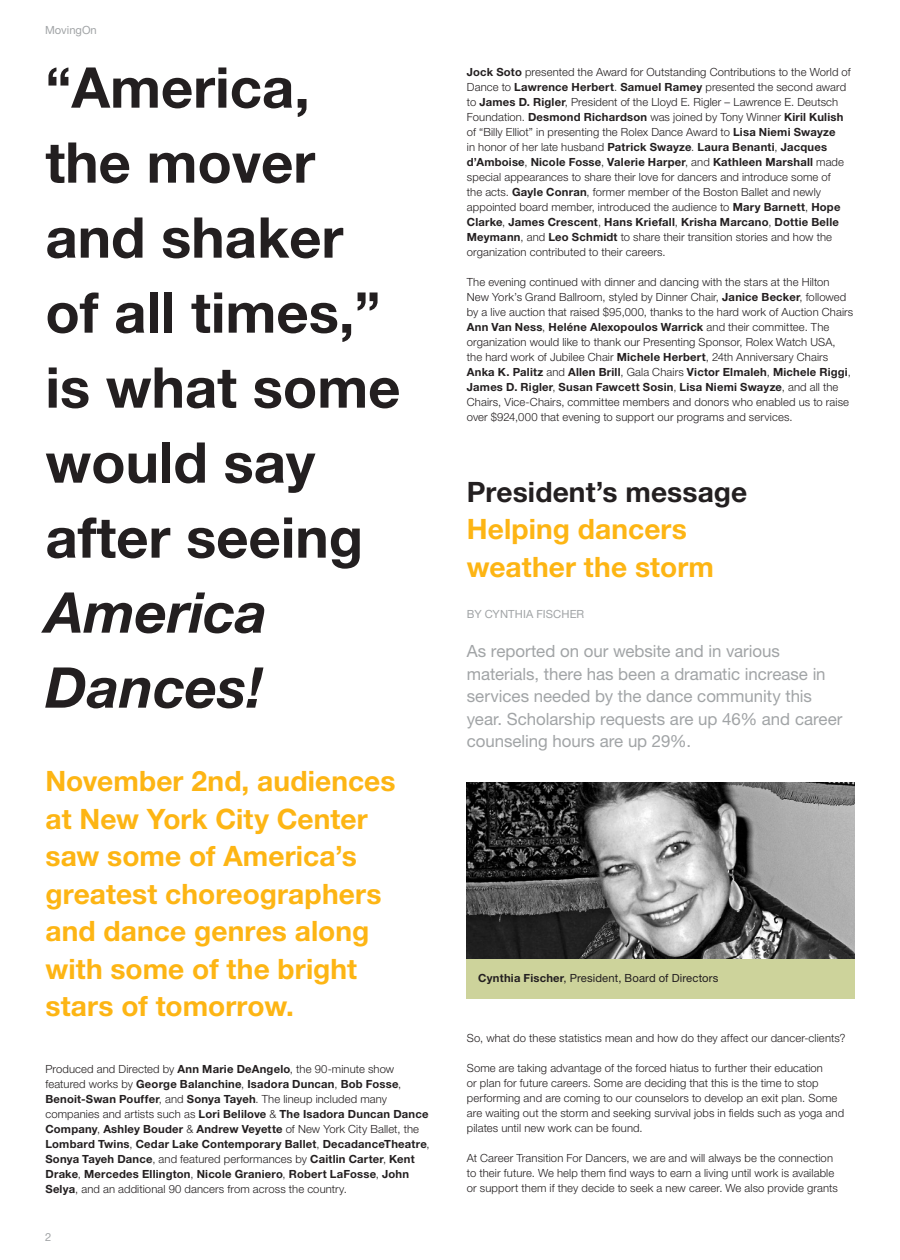
<style>
.page{position:relative;width:900px;height:1260px;background:#fff}
.page>*{position:absolute;margin:0;border:0;box-sizing:border-box;transform-origin:0 0}
._1a__Display_2{font:700 56.25px/75px "Helvetica Neue LT Std";color:#231f20}
._2__Head{font:700 28.12px/37.5px "Helvetica Neue LT Std";letter-spacing:.005em;color:#fdb514}
._3__Subhead{font:16.88px/22.5px "Helvetica Neue LT Std";letter-spacing:-.005em;color:#a1a4a6}
._5__Body_text{font:300 11.25px/15px "Helvetica Neue LT Std";letter-spacing:.01em;color:#231f20}
._5__Body_text-2{font:700 11.25px/15px "Helvetica Neue LT Std";letter-spacing:.02em;color:#231f20}
._7__Body_callout{font:11.25px "Helvetica Neue LT Std";letter-spacing:.01em;color:#231f20}
._5__Body_author_cred{font:11.25px "Helvetica Neue LT Std";letter-spacing:.005em;color:#a1a4a6}
._5__Body_text-3{font:11.25px "Helvetica Neue LT Std";color:#a1a4a6}
.s1{font-style:italic}
.s2{font-weight:300}
.s3{font-weight:700}
.s4{color:#231f20}
</style>
<div class="page">
<img style="left:467px;top:782px;width:388px;height:177px">
<div style="left:467px;top:959px;width:388px;height:40px;background:#cdd39b"></div>
<p class="_5__Body_text-3" style="left:45px;top:23px;width:53px">MovingOn</p>
<p class="_1a__Display_2" style="left:45px;top:49px;width:357px">“America, the mover and shaker of all times,” is what some would say after seeing<br><span class="s1">America<br>Dances!</span></p>
<p class="_2__Head" style="left:45px;top:762px;width:352px">November 2nd, audiences at New York City Center saw some of America’s greatest choreographers and dance genres along with some of the bright stars of tomorrow.</p>
<p class="_5__Body_text-2" style="left:45px;top:1061px;width:386px"><span class="s2">Produced and Directed by</span> Ann Marie DeAngelo<span class="s2">, the 90-minute show featured works by</span> George Balanchine<span class="s2">,</span> Isadora Duncan<span class="s2">,</span> Bob Fosse<span class="s2">, </span>Benoit-Swan Pouffer<span class="s2">, and</span> Sonya Tayeh<span class="s2">. The lineup included many companies and artists such as</span> Lori Belilove <span class="s2">&amp;</span> The Isadora Duncan Dance Company<span class="s2">,</span> Ashley Bouder <span class="s2">&amp;</span> Andrew Veyette <span class="s2">of New York City Ballet, the </span>Lombard Twins<span class="s2">,</span> Cedar Lake Contemporary Ballet<span class="s2">,</span> DecadanceTheatre<span class="s2">, </span>Sonya Tayeh Dance<span class="s2">, and featured performances by</span> Caitlin Carter<span class="s2">,</span> Kent Drake<span class="s2">,</span> Mercedes Ellington<span class="s2">,</span> Nicole Graniero<span class="s2">,</span> Robert LaFosse<span class="s2">,</span> John Selya<span class="s2">, and an additional 90 dancers from across the country.</span></p>
<p class="_5__Body_text-3" style="left:45px;top:1231px;width:8px">2</p>
<p class="_5__Body_text" style="left:467px;top:64px;width:385px"><span class="s3">Jock Soto</span> presented the Award for Outstanding Contributions to the World of Dance to <span class="s3">Lawrence Herbert</span>. <span class="s3">Samuel Ramey</span> presented the second award to <span class="s3">James D. Rigler</span>, President of the Lloyd E. Rigler – Lawrence E. Deutsch Foundation. <span class="s3">Desmond Richardson</span> was joined by Tony Winner <span class="s3">Kiril Kulish </span>of “Billy Elliot” in presenting the Rolex Dance Award to <span class="s3">Lisa Niemi Swayze<br></span>in honor of her late husband <span class="s3">Patrick Swayze</span>. <span class="s3">Laura Benanti</span>, <span class="s3">Jacques d’Amboise</span>, <span class="s3">Nicole Fosse</span>, <span class="s3">Valerie Harper</span>, and <span class="s3">Kathleen Marshall</span> made special appearances to share their love for dancers and introduce some of<br>the acts. <span class="s3">Gayle Conran</span>, former member of the Boston Ballet and newly appointed board member, introduced the audience to <span class="s3">Mary Barnett</span>, <span class="s3">Hope Clarke</span>, <span class="s3">James Crescent</span>, <span class="s3">Hans Kriefall</span>, <span class="s3">Krisha Marcano</span>, <span class="s3">Dottie Belle Meymann</span>, and <span class="s3">Leo Schmidt</span> to share their transition stories and how the organization contributed to their careers.</p>
<p class="_5__Body_text" style="left:467px;top:274px;width:388px">The evening continued with dinner and dancing with the stars at the Hilton New York’s Grand Ballroom, styled by Dinner Chair, <span class="s3">Janice Becker</span>, followed by a live auction that raised $95,000, thanks to the hard work of Auction Chairs <span class="s3">Ann Van Ness</span>, <span class="s3">Heléne Alexopoulos Warrick</span> and their committee. The organization would like to thank our Presenting Sponsor, Rolex Watch USA, the hard work of Jubilee Chair <span class="s3">Michele Herbert</span>, 24th Anniversary Chairs <span class="s3">Anka K. Palitz</span> and <span class="s3">Allen Brill</span>, Gala Chairs <span class="s3">Victor Elmaleh</span>, <span class="s3">Michele Riggi</span>, <span class="s3">James D. Rigler</span>, <span class="s3">Susan Fawcett Sosin</span>, <span class="s3">Lisa Niemi Swayze</span>, and all the Chairs, Vice-Chairs, committee members and donors who enabled us to raise over $924,000 that evening to support our programs and services.</p>
<p class="_2__Head" style="left:467px;top:472px;width:282px"><span class="s4">President’s message<br></span>Helping dancers weather the storm</p>
<p class="_5__Body_author_cred" style="left:467px;top:607px;width:119px">By Cynthia Fisc her</p>
<p class="_3__Subhead" style="left:467px;top:640px;width:377px">As reported on our website and in various materials, there has been a dramatic increase in services needed by the dance community this year. Scholarship requests are up 46% and career counseling hours are up 29%.</p>
<p class="_7__Body_callout" style="left:478px;top:972px;width:242px"><span class="s3">Cynthia Fischer</span>, President, Board of Directors</p>
<p class="_5__Body_text" style="left:467px;top:1031px;width:380px">So, what do these statistics mean and how do they affect our dancer-clients?</p>
<p class="_5__Body_text" style="left:467px;top:1061px;width:379px">Some are taking advantage of the forced hiatus to further their education<br>or plan for future careers. Some are deciding that this is the time to stop performing and are coming to our counselors to develop an exit plan. Some are waiting out the storm and seeking survival jobs in fields such as yoga and pilates until new work can be found.</p>
<p class="_5__Body_text" style="left:467px;top:1151px;width:373px">At Career Transition For Dancers, we are and will always be the connection to their future. We help them find ways to earn a living until work is available or support them if they decide to seek a new career. We also provide grants</p>
</div>
